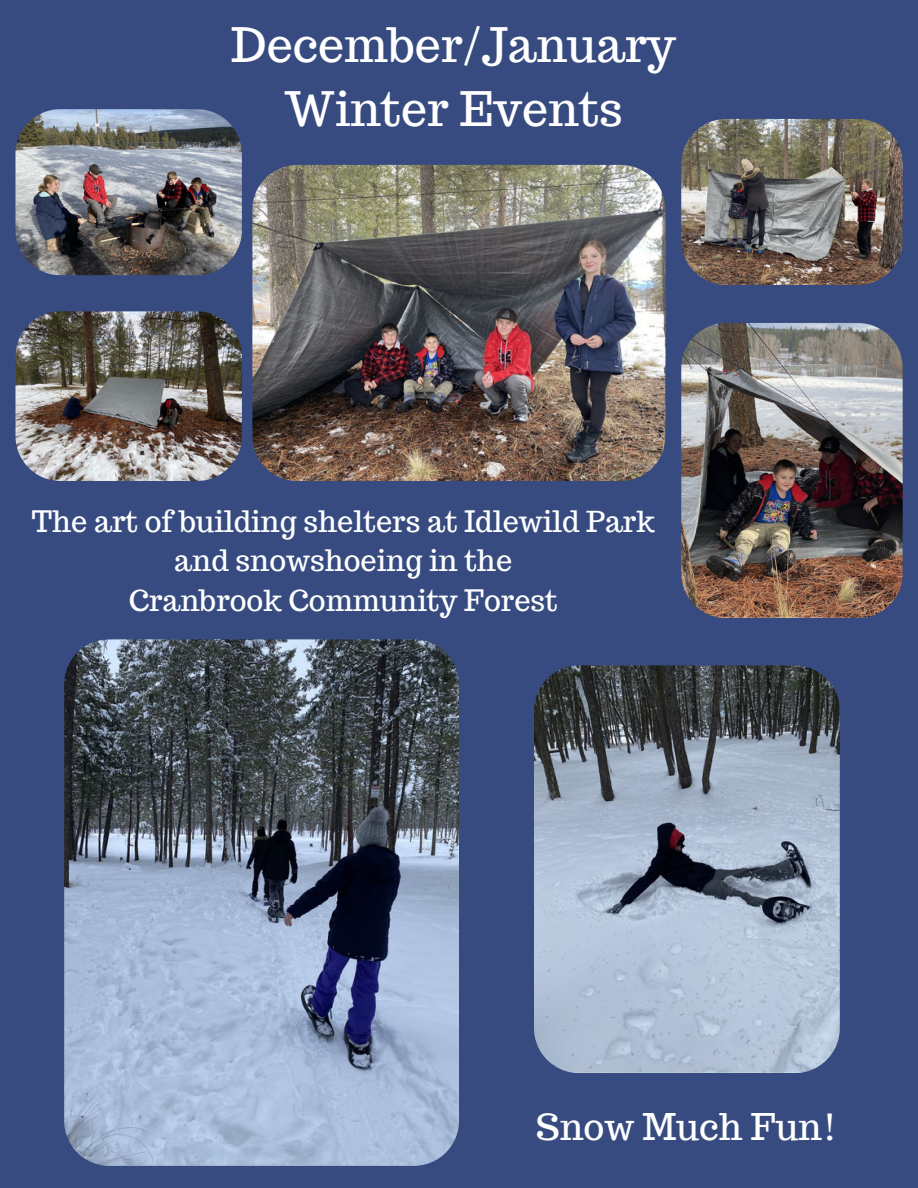
<style>
.page{position:relative;width:918px;height:1188px;background:#374b80}
.page>*{position:absolute;margin:0;border:0;box-sizing:border-box;transform-origin:0 0}
.t1{font:46.5px/64.2px "Trocchi";color:#fff;text-align:center}
.t2{font:36px "Trocchi";color:#feffff}
.t3{font:28.95px/39.3px "Trocchi";color:#feffff;text-align:center}
</style>
<div class="page">
<img style="left:15px;top:109px;width:227px;height:166px;border-radius:45px">
<img style="left:681px;top:119px;width:222px;height:166px;border-radius:45px">
<img style="left:681px;top:323px;width:222px;height:295px;border-radius:45px">
<img style="left:252px;top:165px;width:413px;height:316px;border-radius:45px">
<img style="left:15px;top:311px;width:227px;height:170px;border-radius:45px">
<img style="left:64px;top:639px;width:395px;height:527px;border-radius:45px">
<img style="left:534px;top:665px;width:306px;height:408px;border-radius:45px">
<p class="t1" style="left:231px;top:12px;width:446px">December/January<br>Winter Events</p>
<p class="t3" style="left:32px;top:502px;width:624px">The art of building shelters at Idlewild Park and snowshoeing in the</p>
<p class="t3" style="left:129px;top:580px;width:431px">Cranbrook Community Forest</p>
<h2 class="t2" style="left:536px;top:1104px;width:302px">Snow Much Fun!</h2>
</div>
